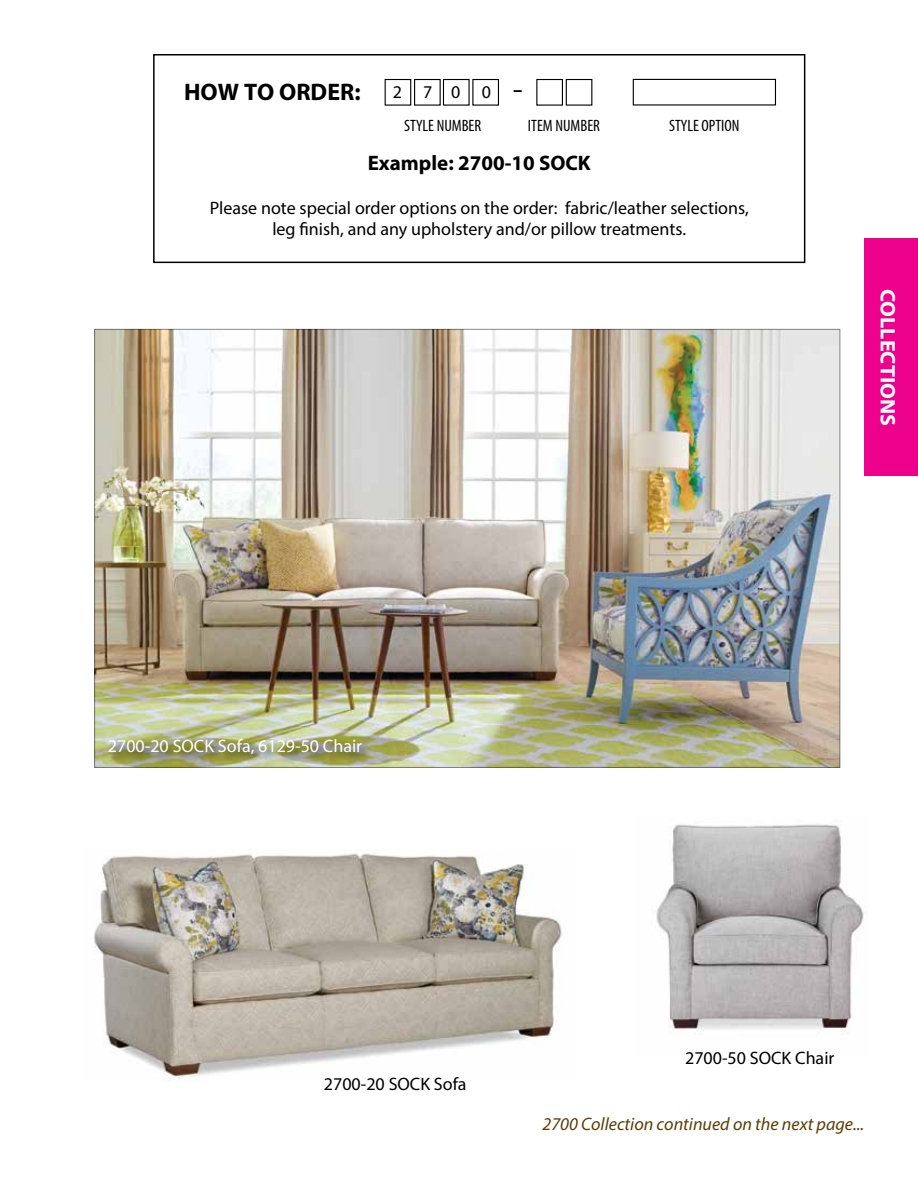
<style>
.page{position:relative;width:918px;height:1188px;background:#fff}
.page>*{position:absolute;margin:0;border:0;box-sizing:border-box;transform-origin:0 0}
.t1{font:700 24px "Myriad Pro";color:#000}
.t2{font:700 21px "Myriad Pro";color:#000}
.t3{font:700 21px "Myriad Pro";color:#fff;scale:1.05 1}
.t4{font:18px/21.6px "Myriad Pro";color:#000;text-align:center}
.t5{font:italic 18px "Myriad Pro";color:#5d3c07}
.t6{font:18px "Myriad Pro";color:#fff}
.t7{font:condensed 16.5px "Myriad Pro";color:#000}
.s1{font-family:"HK Grotesk";font-weight:500;font-size:29.7px}
</style>
<div class="page">
<img style="left:656px;top:824px;width:208px;height:211px">
<img style="left:94px;top:853px;width:468px;height:228px">
<div style="left:864px;top:239px;width:54px;height:237px;background:#ec008c"></div>
<img style="left:96px;top:331px;width:742px;height:435px">
<div style="left:106px;top:737px;width:268px;height:30px;background:#000;opacity:.75"></div>
<div style="left:153px;top:54px;width:652px;height:209px;border:2px solid #000"></div>
<div style="left:536px;top:79px;width:27px;height:27px;border:1px solid #000"></div>
<div style="left:566px;top:79px;width:26px;height:27px;border:1px solid #000"></div>
<div style="left:385px;top:79px;width:26px;height:27px;border:1px solid #000"></div>
<div style="left:414px;top:79px;width:27px;height:27px;border:1px solid #000"></div>
<div style="left:443px;top:79px;width:27px;height:27px;border:1px solid #000"></div>
<div style="left:472px;top:79px;width:27px;height:27px;border:1px solid #000"></div>
<div style="left:633px;top:79px;width:143px;height:27px;border:1px solid #000"></div>
<h1 class="t1" style="left:184px;top:76px;width:178px">HOW TO ORDER:</h1>
<p class="t4" style="left:393px;top:80px;width:133px">2700<span class="s1">-</span></p>
<p class="t7" style="left:404px;top:116px;width:78px">STYLE NUMBER</p>
<p class="t7" style="left:528px;top:116px;width:73px">ITEM NUMBER</p>
<p class="t7" style="left:669px;top:116px;width:72px">STYLE OPTION</p>
<p class="t2" style="left:368px;top:150px;width:225px">Example: 2700-10 SOCK</p>
<p class="t4" style="left:210px;top:196px;width:541px">Please note special order options on the order: fabric/leather selections, leg finish, and any upholstery and/or pillow treatments.</p>
<p class="t3" style="left:902px;top:289px;width:132px;rotate:90deg">COLLECTIONS</p>
<p class="t6" style="left:108px;top:735px;width:256px">2700-20 SOCK Sofa, 6129-50 Chair</p>
<p class="t4" style="left:324px;top:1072px;width:144px">2700-20 SOCK Sofa</p>
<p class="t4" style="left:685px;top:1047px;width:151px">2700-50 SOCK Chair</p>
<p class="t5" style="left:543px;top:1113px;width:323px">2700 Collection continued on the next page...</p>
</div>
